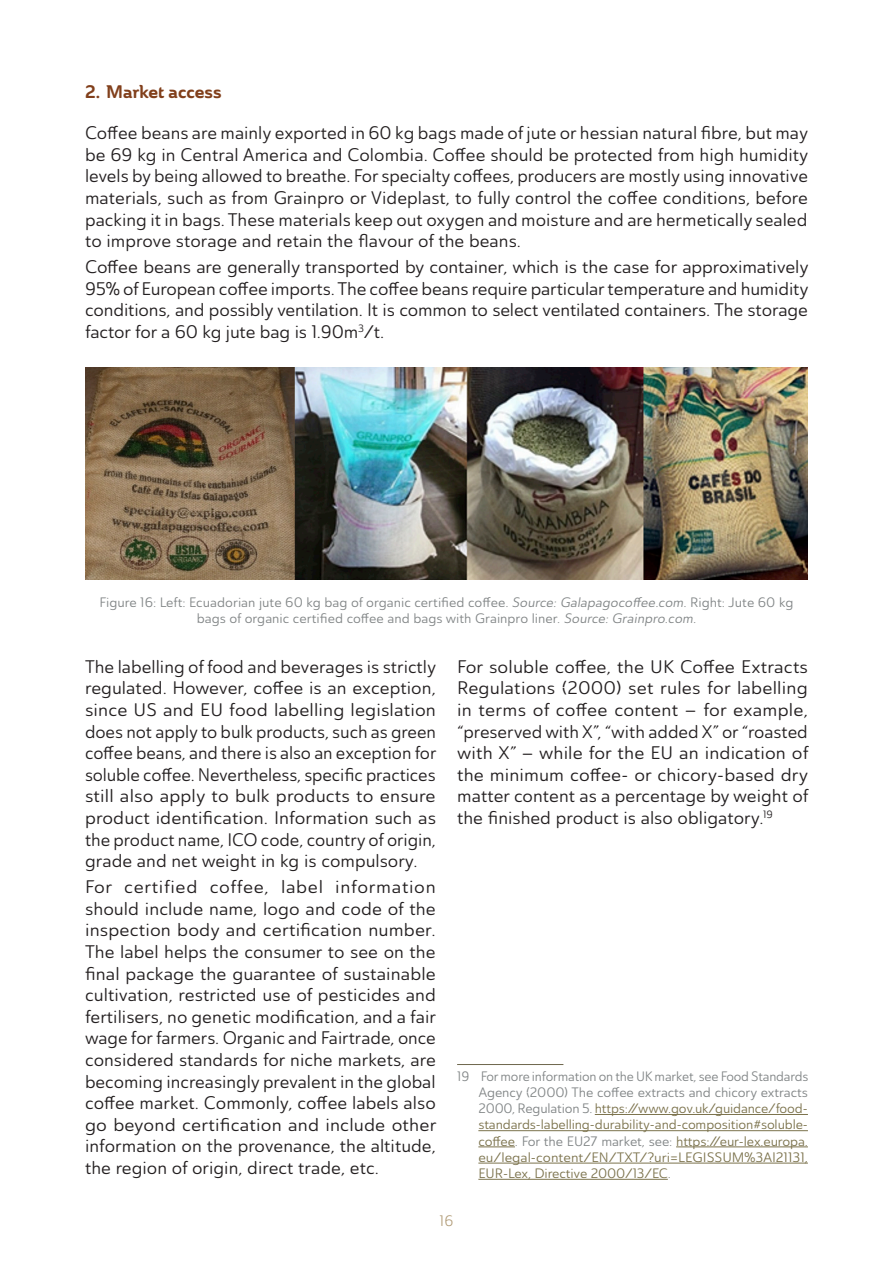
<style>
.page{position:relative;width:893px;height:1263px;background:#fff}
.page>*{position:absolute;margin:0;border:0;box-sizing:border-box;transform-origin:0 0}
.Body{font:18px/21.6px "Ainslie Sans Nor Reg";color:#231f20;text-align:justify}
.t1{font:18px "Ainslie Nor Bol";color:#813f1b}
.t2{font:15px "Ainslie Nor Boo";color:#ae9872}
.Note_de_bas_de_page{font:13.5px/16.2px "Ainslie Sans Nor Reg";color:#7c734d;text-align:justify}
.légendes{font:13.5px/16.2px "Ainslie Sans Nor Reg";color:#828687;text-align:center}
.s1{font-style:italic}
.s2{color:#828687}
</style>
<div class="page">
<hr style="left:457px;top:1064px;width:106px;height:1px;background:#6d664d">
<hr style="left:595px;top:1114px;width:213px;height:1px;background:#7c734d">
<hr style="left:478px;top:1130px;width:330px;height:1px;background:#7c734d">
<hr style="left:478px;top:1146px;width:37px;height:1px;background:#7c734d">
<hr style="left:676px;top:1146px;width:132px;height:1px;background:#7c734d">
<hr style="left:478px;top:1163px;width:330px;height:1px;background:#7c734d">
<hr style="left:478px;top:1179px;width:190px;height:1px;background:#7c734d">
<img style="left:85px;top:368px;width:723px;height:212px">
<p class="t1" style="left:85px;top:80px;width:138px">2. Market access</p>
<p class="Body" style="left:85px;top:122px;width:725px">Coffee beans are mainly exported in 60 kg bags made of jute or hessian natural fibre, but may be 69 kg in Central America and Colombia. Coffee should be protected from high humidity levels by being allowed to breathe. For specialty coffees, producers are mostly using innovative materials, such as from Grainpro or Videplast, to fully control the coffee conditions, before packing it in bags. These materials keep out oxygen and moisture and are hermetically sealed to improve storage and retain the flavour of the beans.</p>
<p class="Body" style="left:85px;top:256px;width:725px">Coffee beans are generally transported by container, which is the case for approximatively 95% of European coffee imports. The coffee beans require particular temperature and humidity conditions, and possibly ventilation. It is common to select ventilated containers. The storage factor for a 60 kg jute bag is 1.90m<sup>3</sup>/t.</p>
<p class="légendes" style="left:99px;top:594px;width:696px">Figure 16: Left: Ecuadorian jute 60 kg bag of organic certified coffee<span class="s1">. Source: Galapagocoffee.com.</span> Right: Jute 60 kg bags of organic certified coffee and bags with Grainpro liner. <span class="s1">Source: Grainpro.com.</span></p>
<p class="Body" style="left:85px;top:656px;width:353px">The labelling of food and beverages is strictly regulated. However, coffee is an exception, since US and EU food labelling legislation does not apply to bulk products, such as green coffee beans, and there is also an exception for soluble coffee. Nevertheless, specific practices still also apply to bulk products to ensure product identification. Information such as the product name, ICO code, country of origin, grade and net weight in kg is compulsory.</p>
<p class="Body" style="left:85px;top:876px;width:353px">For certified coffee, label information should include name, logo and code of the inspection body and certification number.<br>The label helps the consumer to see on the final package the guarantee of sustainable cultivation, restricted use of pesticides and fertilisers, no genetic modification, and a fair wage for farmers. Organic and Fairtrade, once considered standards for niche markets, are becoming increasingly prevalent in the global coffee market. Commonly, coffee labels also go beyond certification and include other information on the provenance, the altitude, the region of origin, direct trade, etc.</p>
<p class="Body" style="left:457px;top:656px;width:353px">For soluble coffee, the UK Coffee Extracts Regulations (2000) set rules for labelling in terms of coffee content – for example, “preserved with X”, “with added X” or “roasted with X” – while for the EU an indication of the minimum coffee- or chicory-based dry matter content as a percentage by weight of the finished product is also obligatory.<sup>19</sup></p>
<p class="Note_de_bas_de_page" style="left:478px;top:1068px;width:332px;text-indent:-21px"><span class="s2">19 For more information on the UK market, see Food Standards Agency (2000) The coffee extracts and chicory extracts 2000, Regulation 5.</span> https://www.gov.uk/guidance/food&shy;standards-labelling-durability-and-composition#soluble&shy;coffee<span class="s2">. For the EU27 market, see:</span> https://eur-lex.europa. eu/legal-content/EN/TXT/?uri=LEGISSUM%3Al21131, EUR-Lex, Directive 2000/13/EC<span class="s2">.</span></p>
<p class="t2" style="left:440px;top:1211px;width:15px">16</p>
</div>
